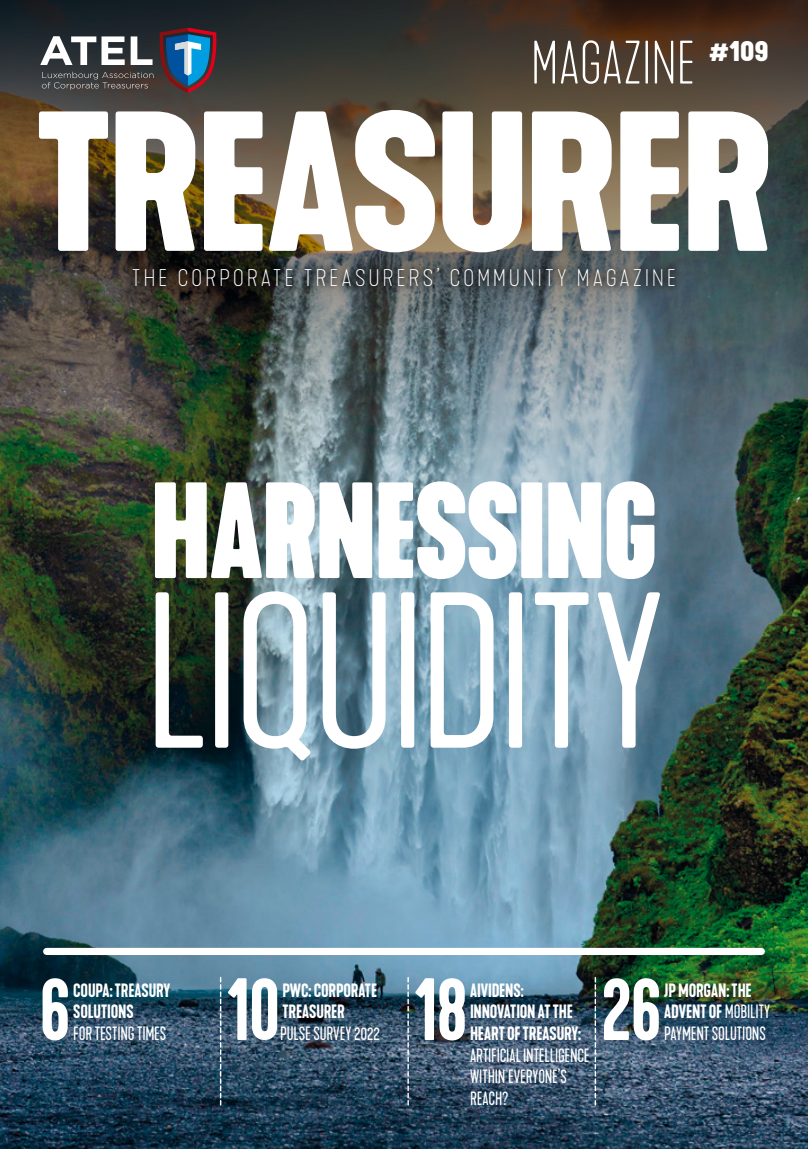
<style>
.page{position:relative;width:808px;height:1149px;background:#fff}
.page>*{position:absolute;margin:0;border:0;box-sizing:border-box;transform-origin:0 0}
.t1{font:300 207px "Kapra Neue";letter-spacing:-.045em;color:#fff}
.t2{font:700 185.7px "Kapra Neue";letter-spacing:-.025em;color:#fff}
.t3{font:700 condensed 127.5px "Kapra Neue";letter-spacing:-.015em;color:#fff}
.t4{font:500 condensed 88.2px "Kapra Neue";color:#fff}
.t5{font:100 57.15px "Kapra Neue";letter-spacing:-.005em;color:#fff}
.t6{font:100 expanded 22.5px "Kapra Neue";letter-spacing:.12em;color:#fff}
.t7{font:18px/21.6px "Kapra Neue";letter-spacing:-.01em;color:#fff;scale:.9 1}
.t8{font:600 18px/21.6px "Kapra Neue";letter-spacing:-.01em;color:#fff;scale:.9 1}
.s1{font-weight:600}
</style>
<div class="page">
<img style="left:0;top:503px;width:808px;height:645px">
<img style="left:0;top:0;width:808px;height:503px">
<div style="left:125px;top:260px;width:557px;height:34px;background:#000;opacity:.5"></div>
<svg style="left:220px;top:977px;width:1px;height:127px"></svg>
<div style="left:47px;top:947px;width:714px;height:7px;background:#fff"></div>
<svg style="left:407px;top:977px;width:2px;height:127px"></svg>
<svg style="left:595px;top:977px;width:1px;height:127px"></svg>
<svg style="left:40px;top:28px;width:178px;height:65px;background:#565c66"></svg>
<h3 class="t5" style="left:530px;top:29px;width:240px">MAGAZINE <sup>#109</sup></h3>
<h2 class="t2" style="left:36px;top:60px;width:739px">TREASURER</h2>
<p class="t6" style="left:132px;top:264px;width:546px">THE CORPORATE TREASURERS’ COMMUNITY MAGAZINE</p>
<h3 class="t3" style="left:150px;top:447px;width:509px">HARNESSING</h3>
<h1 class="t1" style="left:142px;top:549px;width:525px">LIQUIDITY</h1>
<h3 class="t4" style="left:39px;top:954px;width:33px">6</h3>
<p class="t8" style="left:73px;top:979px;width:110px">COUPA: TREASURY<br>SOLUTIONS</p>
<p class="t7" style="left:73px;top:1022px;width:105px">FOR TESTING TIMES</p>
<h3 class="t4" style="left:227px;top:954px;width:55px">10</h3>
<p class="t8" style="left:282px;top:979px;width:107px">PWC: CORPORATE<br>TREASURER</p>
<p class="t7" style="left:280px;top:1022px;width:112px">PULSE SURVEY 2022</p>
<h3 class="t4" style="left:414px;top:954px;width:55px">18</h3>
<p class="t8" style="left:470px;top:979px;width:125px">AIVIDENS:<br>INNOVATION AT THE<br>HEART OF TREASURY:</p>
<p class="t7" style="left:470px;top:1044px;width:134px">ARTIFICIAL INTELLIGENCE<br>WITHIN EVERYONE’S<br>REACH?</p>
<h3 class="t4" style="left:602px;top:954px;width:62px">26</h3>
<p class="t7" style="left:664px;top:979px;width:119px"><span class="s1">JP MORGAN: THE<br>ADVENT OF</span> MOBILITY<br>PAYMENT SOLUTIONS</p>
</div>
